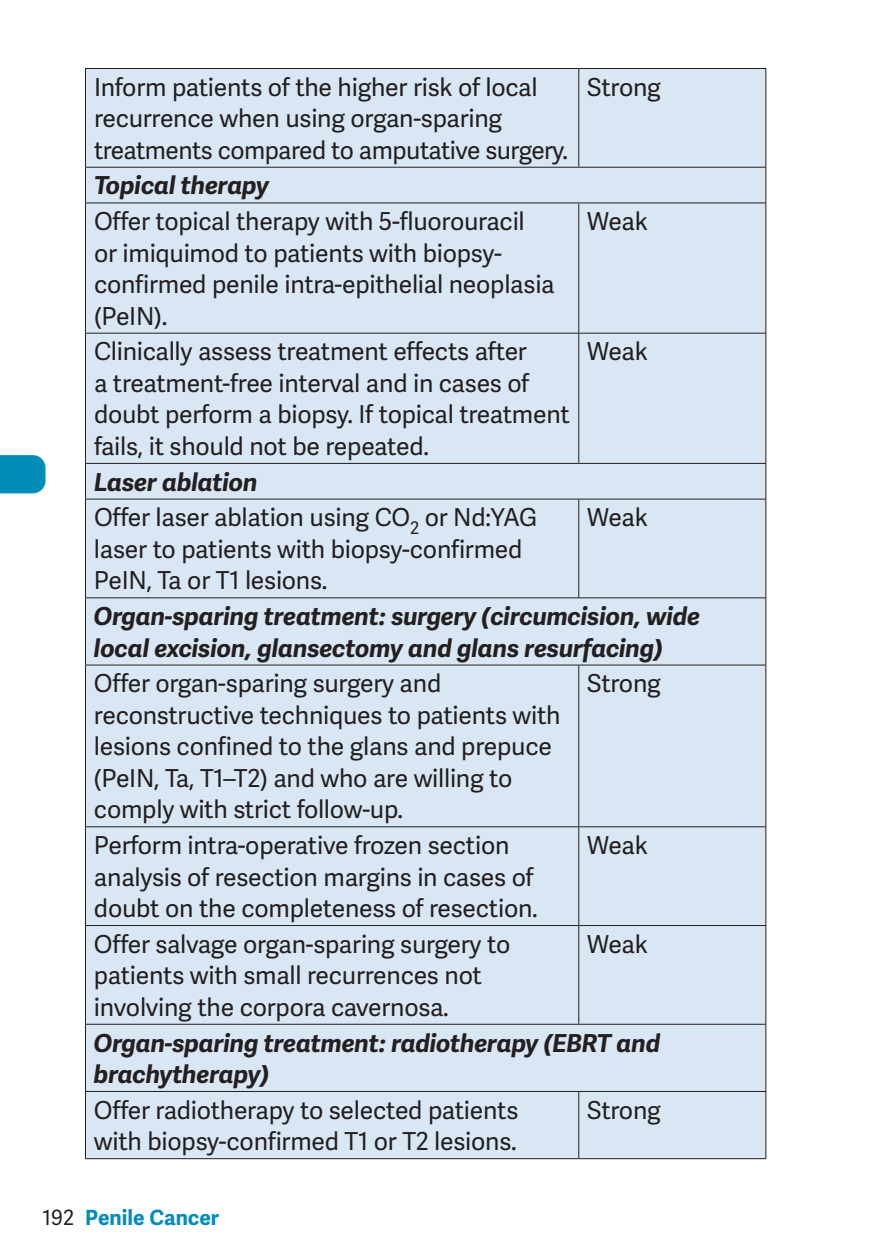
<style>
.page{position:relative;width:893px;height:1259px;background:#fff}
.page>*{position:absolute;margin:0;border:0;box-sizing:border-box;transform-origin:0 0}
.t1{font:24.6px/31.5px "Adelle Sans";letter-spacing:-.01em;color:#231f20}
.t2{font:italic 700 24.6px/31.5px "Adelle Sans";letter-spacing:-.01em;color:#231f20}
.t3{font:700 21px "Adelle Sans";color:#028cba}
.s1{font-weight:700;font-style:italic}
.s2{font-weight:400;color:#231f20}
</style>
<div class="page">
<svg style="left:0;top:455px;width:46px;height:38px;background:#0e91bd"></svg>
<div style="left:86px;top:69px;width:679px;height:1089px;background:#d9e7f4"></div>
<hr style="left:85px;top:69px;width:1px;height:98px;background:#231f20">
<hr style="left:765px;top:69px;width:1px;height:98px;background:#231f20">
<hr style="left:765px;top:168px;width:1px;height:34px;background:#231f20">
<hr style="left:85px;top:203px;width:1px;height:130px;background:#231f20">
<hr style="left:765px;top:203px;width:1px;height:130px;background:#231f20">
<hr style="left:85px;top:334px;width:1px;height:129px;background:#231f20">
<hr style="left:765px;top:334px;width:1px;height:129px;background:#231f20">
<hr style="left:765px;top:464px;width:1px;height:35px;background:#231f20">
<hr style="left:85px;top:499px;width:1px;height:98px;background:#231f20">
<hr style="left:765px;top:499px;width:1px;height:98px;background:#231f20">
<hr style="left:765px;top:598px;width:1px;height:66px;background:#231f20">
<hr style="left:85px;top:665px;width:1px;height:161px;background:#231f20">
<hr style="left:765px;top:665px;width:1px;height:161px;background:#231f20">
<hr style="left:85px;top:827px;width:1px;height:98px;background:#231f20">
<hr style="left:765px;top:827px;width:1px;height:98px;background:#231f20">
<hr style="left:85px;top:926px;width:1px;height:97px;background:#231f20">
<hr style="left:765px;top:926px;width:1px;height:97px;background:#231f20">
<hr style="left:765px;top:1024px;width:1px;height:67px;background:#231f20">
<hr style="left:85px;top:1092px;width:1px;height:66px;background:#231f20">
<hr style="left:765px;top:1092px;width:1px;height:66px;background:#231f20">
<hr style="left:85px;top:167px;width:494px;height:1px;background:#231f20">
<hr style="left:85px;top:168px;width:1px;height:34px;background:#231f20">
<hr style="left:579px;top:167px;width:187px;height:1px;background:#231f20">
<hr style="left:85px;top:202px;width:494px;height:1px;background:#231f20">
<hr style="left:579px;top:202px;width:187px;height:1px;background:#231f20">
<hr style="left:85px;top:463px;width:494px;height:1px;background:#231f20">
<hr style="left:85px;top:464px;width:1px;height:35px;background:#231f20">
<hr style="left:579px;top:463px;width:187px;height:1px;background:#231f20">
<hr style="left:85px;top:498px;width:494px;height:1px;background:#231f20">
<hr style="left:579px;top:498px;width:187px;height:1px;background:#231f20">
<hr style="left:85px;top:597px;width:494px;height:1px;background:#231f20">
<hr style="left:85px;top:598px;width:1px;height:66px;background:#231f20">
<hr style="left:579px;top:597px;width:187px;height:1px;background:#231f20">
<hr style="left:85px;top:664px;width:494px;height:1px;background:#231f20">
<hr style="left:579px;top:664px;width:187px;height:1px;background:#231f20">
<hr style="left:85px;top:1023px;width:494px;height:1px;background:#231f20">
<hr style="left:85px;top:1024px;width:1px;height:67px;background:#231f20">
<hr style="left:579px;top:1023px;width:187px;height:1px;background:#231f20">
<hr style="left:85px;top:1091px;width:494px;height:1px;background:#231f20">
<hr style="left:579px;top:1091px;width:187px;height:1px;background:#231f20">
<hr style="left:85px;top:1158px;width:494px;height:1px;background:#231f20">
<hr style="left:579px;top:1158px;width:187px;height:1px;background:#231f20">
<hr style="left:85px;top:68px;width:494px;height:1px;background:#231f20">
<hr style="left:579px;top:68px;width:187px;height:1px;background:#231f20">
<hr style="left:578px;top:69px;width:1px;height:98px;background:#231f20">
<hr style="left:578px;top:203px;width:1px;height:130px;background:#231f20">
<hr style="left:85px;top:333px;width:494px;height:1px;background:#231f20">
<hr style="left:579px;top:333px;width:187px;height:1px;background:#231f20">
<hr style="left:578px;top:334px;width:1px;height:129px;background:#231f20">
<hr style="left:578px;top:499px;width:1px;height:98px;background:#231f20">
<hr style="left:578px;top:665px;width:1px;height:161px;background:#231f20">
<hr style="left:85px;top:826px;width:494px;height:1px;background:#231f20">
<hr style="left:579px;top:826px;width:187px;height:1px;background:#231f20">
<hr style="left:578px;top:827px;width:1px;height:98px;background:#231f20">
<hr style="left:85px;top:925px;width:494px;height:1px;background:#231f20">
<hr style="left:579px;top:925px;width:187px;height:1px;background:#231f20">
<hr style="left:578px;top:926px;width:1px;height:97px;background:#231f20">
<hr style="left:578px;top:1092px;width:1px;height:66px;background:#231f20">
<p class="t1" style="left:94px;top:72px;width:476px">Inform patients of the higher risk of local recurrence when using organ-sparing treatments compared to amputative surgery.</p>
<p class="t1" style="left:587px;top:72px;width:75px">Strong</p>
<p class="t2" style="left:94px;top:170px;width:177px">Topical therapy</p>
<p class="t1" style="left:94px;top:206px;width:462px">Offer topical therapy with 5-fluorouracil<br>or imiquimod to patients with biopsy&shy;confirmed penile intra-epithelial neoplasia (PeIN).</p>
<p class="t1" style="left:587px;top:206px;width:62px">Weak</p>
<p class="t1" style="left:94px;top:337px;width:477px">Clinically assess treatment effects after<br>a treatment-free interval and in cases of doubt perform a biopsy. If topical treatment fails, it should not be repeated.</p>
<p class="t1" style="left:587px;top:337px;width:62px">Weak</p>
<p class="t1" style="left:94px;top:465px;width:445px;line-height:35.7px"><span class="s1">Laser ablation<br></span>Offer laser ablation using CO<sub>2</sub> or Nd:YAG</p>
<p class="t1" style="left:94px;top:534px;width:430px">laser to patients with biopsy-confirmed<br>PeIN, Ta or T1 lesions.</p>
<p class="t1" style="left:587px;top:503px;width:62px">Weak</p>
<p class="t2" style="left:94px;top:601px;width:608px">Organ-sparing treatment: surgery (circumcision, wide local excision, glansectomy and glans resurfacing)</p>
<p class="t1" style="left:94px;top:668px;width:468px">Offer organ-sparing surgery and reconstructive techniques to patients with lesions confined to the glans and prepuce (PeIN, Ta, T1–T2) and who are willing to comply with strict follow-up.</p>
<p class="t1" style="left:587px;top:668px;width:75px">Strong</p>
<p class="t1" style="left:94px;top:830px;width:445px">Perform intra-operative frozen section analysis of resection margins in cases of doubt on the completeness of resection.</p>
<p class="t1" style="left:587px;top:830px;width:62px">Weak</p>
<p class="t1" style="left:94px;top:929px;width:418px">Offer salvage organ-sparing surgery to patients with small recurrences not involving the corpora cavernosa.</p>
<p class="t1" style="left:587px;top:929px;width:62px">Weak</p>
<p class="t2" style="left:94px;top:1027px;width:568px">Organ-sparing treatment: radiotherapy (EBRT and brachytherapy)</p>
<p class="t1" style="left:94px;top:1095px;width:426px">Offer radiotherapy to selected patients with biopsy-confirmed T1 or T2 lesions.</p>
<p class="t1" style="left:587px;top:1095px;width:75px">Strong</p>
<p class="t3" style="left:43px;top:1204px;width:178px"><span class="s2">192</span> Penile Cancer</p>
</div>
